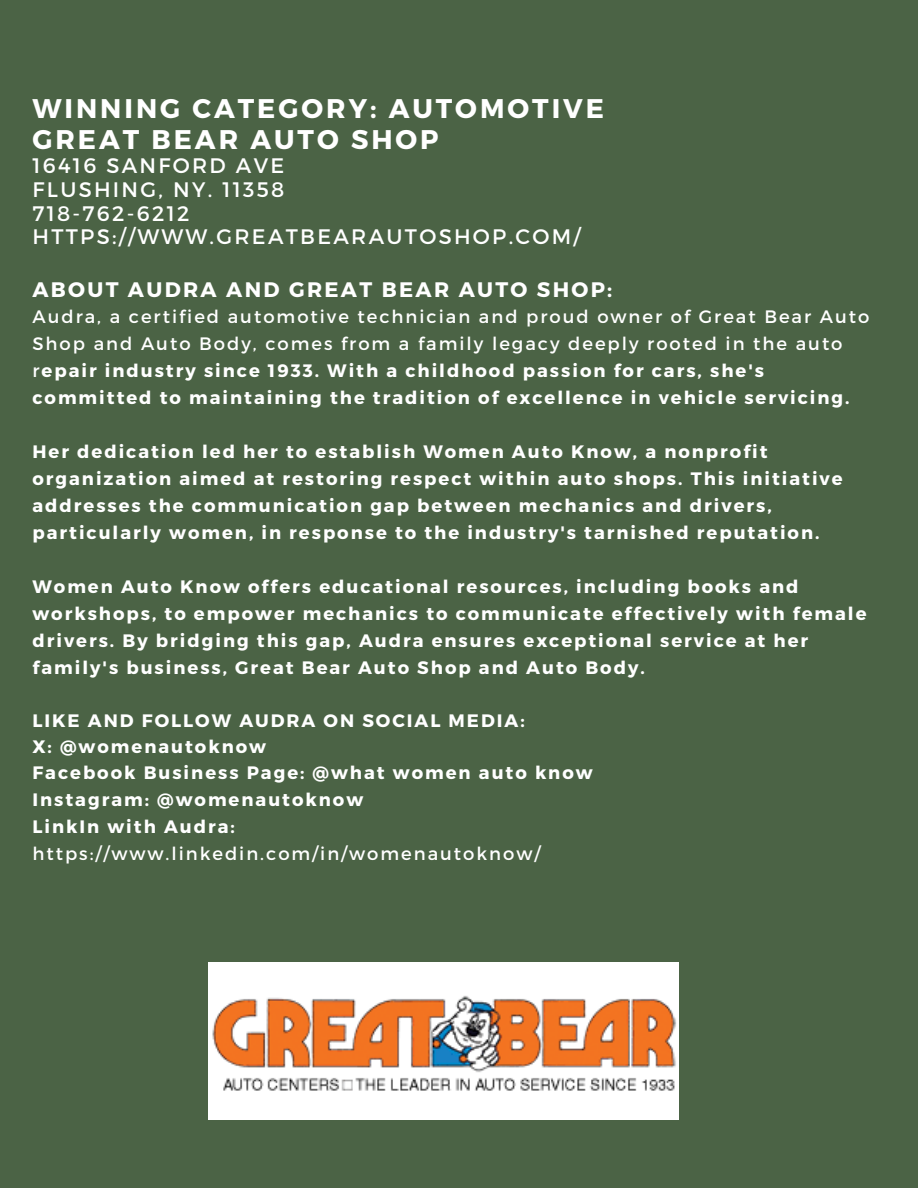
<style>
.page{position:relative;width:918px;height:1188px;background:#4b6345}
.page>*{position:absolute;margin:0;border:0;box-sizing:border-box;transform-origin:0 0}
.t1{font:700 27px/30.3px "Montserrat";letter-spacing:.11em;color:#fff}
.t2{font:21px/23.7px "Montserrat";letter-spacing:.11em;color:#fff}
.t3{font:700 21px "Montserrat";letter-spacing:.11em;color:#fff}
.t4{font:700 18px/27px "Montserrat";letter-spacing:.11em;color:#fff}
.t5{font:18px/27px "Montserrat";letter-spacing:.11em;color:#fff}
.s1{font-weight:700}
</style>
<div class="page">
<img style="left:209px;top:963px;width:469px;height:156px">
<h1 class="t1" style="left:32px;top:92px;width:573px">WINNING CATEGORY: AUTOMOTIVE<br>GREAT BEAR AUTO SHOP</h1>
<p class="t2" style="left:32px;top:153px;width:550px">16416 SANFORD AVE<br>FLUSHING, NY. 11358<br>718-762-6212<br>HTTPS://WWW.GREATBEARAUTOSHOP.COM/</p>
<p class="t3" style="left:32px;top:276px;width:581px">ABOUT AUDRA AND GREAT BEAR AUTO SHOP:</p>
<p class="t5" style="left:32px;top:302px;width:838px">Audra, a certified automotive technician and proud owner of Great Bear Auto Shop and Auto Body, comes from a family legacy deeply rooted in the auto r<span class="s1">epair industry since 1933. With a childhood passion for cars, she's committed to maintaining the tradition of excellence in vehicle servicing.</span></p>
<p class="t4" style="left:32px;top:437px;width:812px">Her dedication led her to establish Women Auto Know, a nonprofit organization aimed at restoring respect within auto shops. This initiative addresses the communication gap between mechanics and drivers, particularly women, in response to the industry's tarnished reputation.</p>
<p class="t4" style="left:32px;top:572px;width:836px">Women Auto Know offers educational resources, including books and workshops, to empower mechanics to communicate effectively with female drivers. By bridging this gap, Audra ensures exceptional service at her family's business, Great Bear Auto Shop and Auto Body.</p>
<p class="t4" style="left:32px;top:706px;width:562px;line-height:26.4px">LIKE AND FOLLOW AUDRA ON SOCIAL MEDIA:<br>X: @womenautoknow<br>Facebook Business Page: @what women auto know<br>Instagram: @womenautoknow<br>LinkIn with Audra:</p>
<p class="t5" style="left:32px;top:839px;width:509px">https://www.linkedin.com/in/womenautoknow/</p>
</div>
